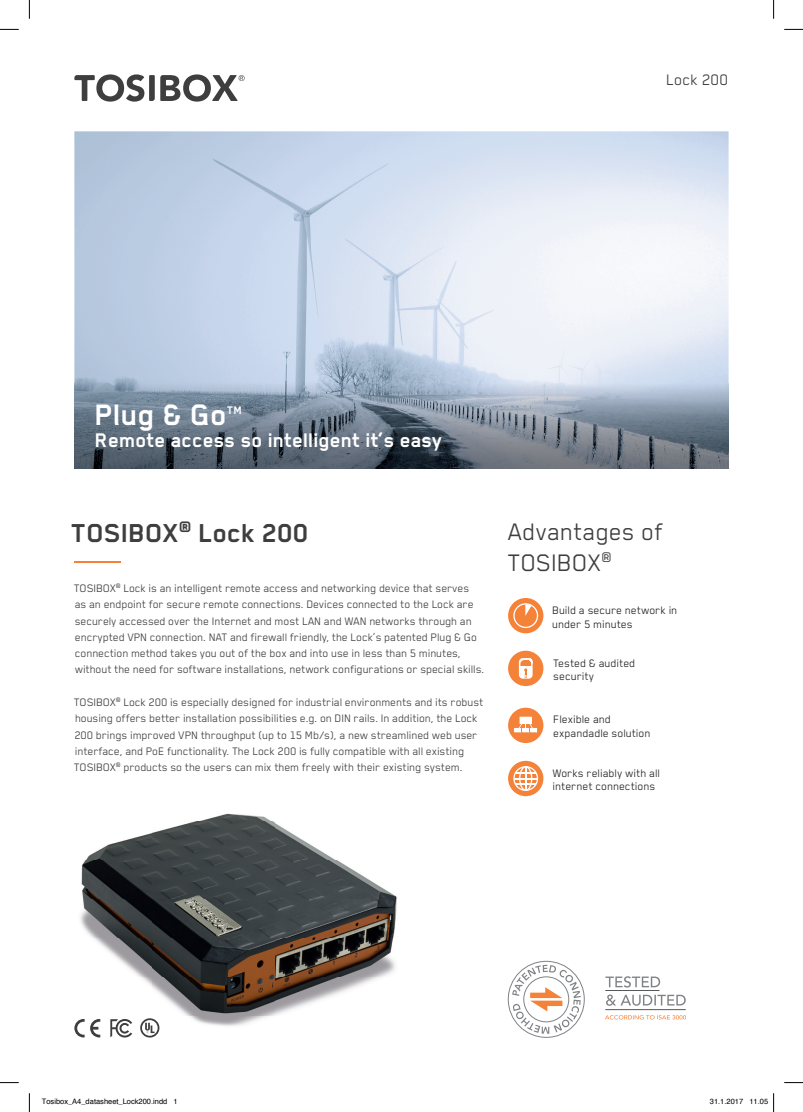
<style>
.page{position:relative;width:803px;height:1112px;background:#fff}
.page>*{position:absolute;margin:0;border:0;box-sizing:border-box;transform-origin:0 0}
.t1{font:700 34.12px "Blender";color:#fff}
.t2{font:700 30px "Blender";color:#3e3e3f}
.t3{font:27.5px/31.2px "Blender";color:#3e3e3f}
.t4{font:700 22.75px "Blender";color:#fff}
.t5{font:17.5px "Blender";color:#3e3e3f}
.t6{font:700 12.75px "Blender";color:#fff}
.t7{font:12.5px/16.2px "Blender";letter-spacing:-.005em;color:#3e3e3f}
.t8{font:12.5px/13.8px "Blender";color:#231f20}
.t9{font:7.5px "Helvetica";color:#000}
</style>
<div class="page">
<img style="left:80px;top:813px;width:317px;height:225px">
<img style="left:74px;top:131px;width:654px;height:252px">
<svg style="left:74px;top:74px;width:171px;height:28px"></svg>
<hr style="left:74px;top:561px;width:47px;height:1px;background:#f48238">
<img style="left:74px;top:383px;width:654px;height:85px">
<svg style="left:74px;top:1018px;width:26px;height:19px"></svg>
<svg style="left:110px;top:1018px;width:22px;height:19px"></svg>
<svg style="left:140px;top:1018px;width:19px;height:19px"></svg>
<div style="left:508px;top:598px;width:35px;height:35px;background:#f48238;border-radius:50%"></div>
<svg style="left:513px;top:603px;width:25px;height:25px"></svg>
<div style="left:508px;top:650px;width:35px;height:36px;background:#f48238;border-radius:50%"></div>
<svg style="left:519px;top:658px;width:14px;height:20px"></svg>
<div style="left:508px;top:707px;width:35px;height:35px;background:#f48238;border-radius:50%"></div>
<svg style="left:514px;top:716px;width:23px;height:16px"></svg>
<div style="left:508px;top:760px;width:35px;height:36px;background:#f48238;border-radius:50%"></div>
<svg style="left:513px;top:766px;width:25px;height:24px"></svg>
<svg style="left:605px;top:1015px;width:81px;height:4px"></svg>
<svg style="left:606px;top:994px;width:80px;height:11px"></svg>
<svg style="left:605px;top:976px;width:55px;height:11px"></svg>
<hr style="left:605px;top:990px;width:54px;height:1px;background:#57585a">
<hr style="left:605px;top:1009px;width:81px;height:1px;background:#57585a">
<div style="left:508px;top:960px;width:76px;height:77px;border:1px solid #808285;border-radius:50%"></div>
<svg style="left:512px;top:964px;width:69px;height:69px"></svg>
<svg style="left:0;top:29px;width:19px;height:1px"></svg>
<svg style="left:784px;top:29px;width:19px;height:1px"></svg>
<svg style="left:0;top:1082px;width:19px;height:1px"></svg>
<svg style="left:784px;top:1082px;width:19px;height:1px"></svg>
<svg style="left:29px;top:0;width:1px;height:19px"></svg>
<svg style="left:29px;top:1093px;width:1px;height:18px"></svg>
<svg style="left:773px;top:0;width:1px;height:19px"></svg>
<svg style="left:773px;top:1093px;width:1px;height:18px"></svg>
<h3 class="t5" style="left:666px;top:70px;width:64px">Lock 200</h3>
<h1 class="t1" style="left:95px;top:396px;width:133px">Plug &amp; Go</h1>
<p class="t6" style="left:227px;top:403px;width:16px">TM</p>
<h3 class="t4" style="left:95px;top:428px;width:349px">Remote access so intelligent it’s easy</h3>
<h2 class="t2" style="left:72px;top:516px;width:239px">TOSIBOX<sup>®</sup> Lock 200</h2>
<p class="t7" style="left:74px;top:579px;width:412px">TOSIBOX<sup>®</sup> Lock is an intelligent remote access and networking device that serves<br>as an endpoint for secure remote connections. Devices connected to the Lock are securely accessed over the Internet and most LAN and WAN networks through an encrypted VPN connection. NAT and firewall friendly, the Lock’s patented Plug &amp; Go connection method takes you out of the box and into use in less than 5 minutes, without the need for software installations, network configurations or special skills.</p>
<p class="t7" style="left:74px;top:693px;width:411px">TOSIBOX<sup>®</sup> Lock 200 is especially designed for industrial environments and its robust housing offers better installation possibilities e.g. on DIN rails. In addition, the Lock 200 brings improved VPN throughput (up to 15 Mb/s), a new streamlined web user interface, and PoE functionality. The Lock 200 is fully compatible with all existing TOSIBOX<sup>®</sup> products so the users can mix them freely with their existing system.</p>
<h3 class="t3" style="left:508px;top:515px;width:157px">Advantages of<br>TOSIBOX<sup>®</sup></h3>
<p class="t8" style="left:553px;top:602px;width:126px">Build a secure network in under 5 minutes</p>
<p class="t8" style="left:554px;top:655px;width:83px">Tested &amp; audited security</p>
<p class="t8" style="left:554px;top:712px;width:99px">Flexible and expandadle solution</p>
<p class="t8" style="left:553px;top:765px;width:109px">Works reliably with all internet connections</p>
<p class="t9" style="left:42px;top:1095px;width:137px">Tosibox_A4_datasheet_Lock200.indd 1</p>
<p class="t9" style="left:710px;top:1095px;width:60px">31.1.2017 11.05</p>
</div>
